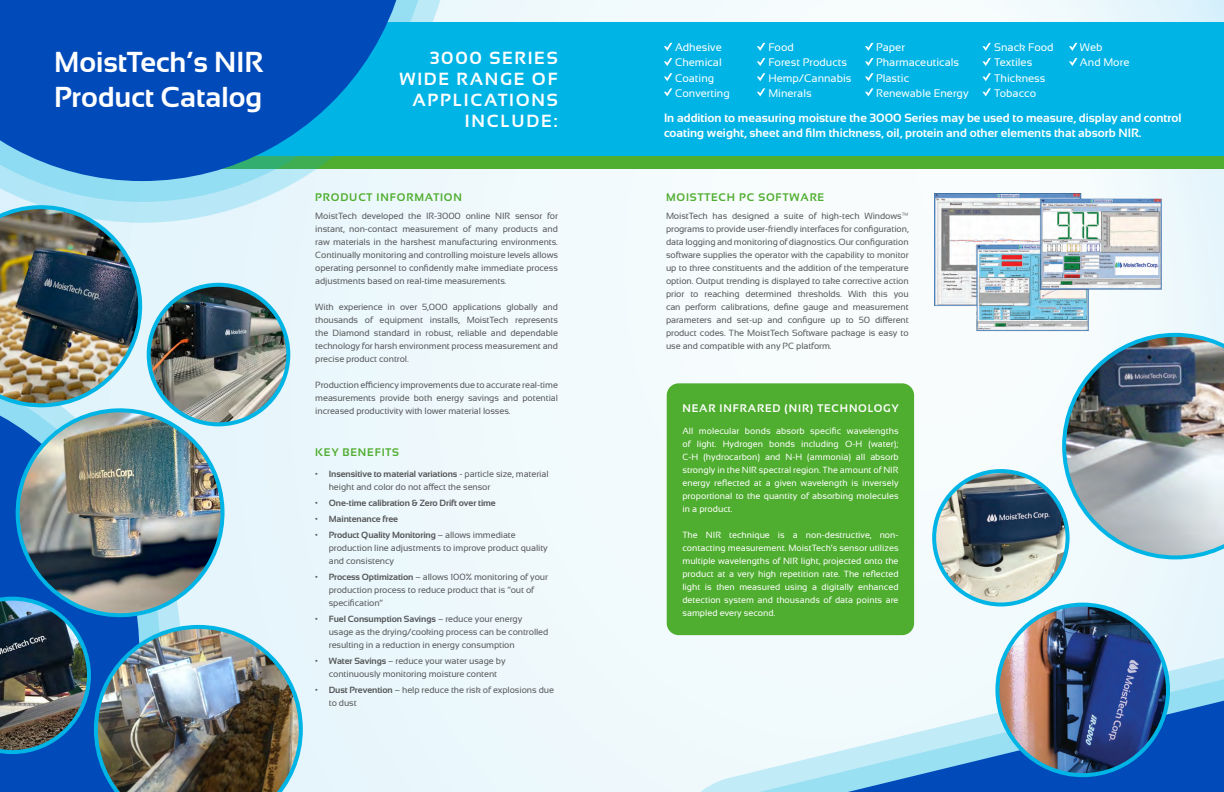
<style>
.page{position:relative;width:1224px;height:792px;background:#f0f9fc}
.page>*{position:absolute;margin:0;border:0;box-sizing:border-box;transform-origin:0 0}
.t1{font:700 28.9px/34.6px "Sansation";color:#fff}
.t2{font:700 17.6px/21.1px "Sansation";letter-spacing:.1em;color:#fff;text-align:right}
.t3{font:700 12.1px/15.4px "Sansation";color:#fff}
.t4{font:11px/15.3px "Sansation";color:#fff}
.t5{font:700 11px "Sansation";letter-spacing:.075em;color:#4fad2f}
.t6{font:700 11px "Sansation";letter-spacing:.075em;color:#fff}
.t7{font:9px/13px "Sansation";letter-spacing:-.01em;color:#57585a}
.t8{font:9px/13px "Sansation";color:#fff;text-align:justify}
.t9{font:700 9px "Sansation";letter-spacing:-.01em;color:#57585a}
.s1{font-weight:700}
</style>
<div class="page">
<svg style="left:1167px;top:649px;width:57px;height:21px"></svg>
<svg style="left:701px;top:670px;width:523px;height:122px"></svg>
<svg style="left:712px;top:691px;width:512px;height:101px"></svg>
<svg style="left:0;top:409px;width:16px;height:188px;background:#0852bd"></svg>
<div style="left:667px;top:383px;width:247px;height:252px;background:#4fad2f;border-radius:12px"></div>
<div style="left:154px;top:22px;width:1070px;height:141px;background:#00b5e6"></div>
<div style="left:104px;top:156px;width:1120px;height:13px;background:#4fad2f"></div>
<svg style="left:0;top:0;width:440px;height:223px;fill:#e7f6fc"></svg>
<svg style="left:0;top:0;width:432px;height:202px"></svg>
<svg style="left:0;top:0;width:411px;height:181px;fill:#004aba"></svg>
<img style="left:16px;top:408px;width:208px;height:189px">
<img style="left:0;top:205px;width:142px;height:204px">
<img style="left:150px;top:285px;width:138px;height:139px">
<div style="left:147px;top:283px;width:143px;height:143px;border:4px solid #00b5e6;border-radius:50%"></div>
<img style="left:0;top:597px;width:303px;height:195px">
<svg style="left:664px;top:88px;width:8px;height:8px"></svg>
<svg style="left:664px;top:73px;width:8px;height:8px"></svg>
<svg style="left:664px;top:58px;width:8px;height:8px"></svg>
<svg style="left:664px;top:43px;width:8px;height:8px"></svg>
<svg style="left:757px;top:88px;width:8px;height:8px"></svg>
<svg style="left:757px;top:73px;width:8px;height:8px"></svg>
<svg style="left:757px;top:58px;width:8px;height:8px"></svg>
<svg style="left:757px;top:43px;width:8px;height:8px"></svg>
<svg style="left:865px;top:73px;width:9px;height:8px"></svg>
<svg style="left:865px;top:88px;width:9px;height:8px"></svg>
<svg style="left:865px;top:58px;width:9px;height:8px"></svg>
<svg style="left:865px;top:43px;width:9px;height:8px"></svg>
<svg style="left:982px;top:88px;width:9px;height:8px"></svg>
<svg style="left:982px;top:73px;width:9px;height:8px"></svg>
<svg style="left:982px;top:58px;width:9px;height:8px"></svg>
<svg style="left:982px;top:43px;width:9px;height:8px"></svg>
<svg style="left:1069px;top:58px;width:9px;height:8px"></svg>
<svg style="left:1069px;top:43px;width:9px;height:8px"></svg>
<img style="left:935px;top:193px;width:227px;height:138px">
<img style="left:997px;top:605px;width:170px;height:170px">
<div style="left:995px;top:603px;width:175px;height:174px;border:4px solid #00b5e6;border-radius:50%"></div>
<img style="left:934px;top:471px;width:134px;height:133px;border-radius:67px">
<div style="left:932px;top:469px;width:138px;height:137px;border:4px solid #00b5e6;border-radius:50%"></div>
<img style="left:1062px;top:333px;width:162px;height:226px">
<h1 class="t1" style="left:54px;top:45px;width:211px">MoistTech’s NIR<br>Product Catalog</h1>
<h2 class="t2" style="left:399px;top:47px;width:160px">3000 SERIES<br>WIDE RANGE OF<br>APPLICATIONS<br>INCLUDE:</h2>
<p class="t5" style="left:315px;top:191px;width:148px">PRODUCT INFORMATION</p>
<p class="t7" style="left:315px;top:209px;width:244px;text-align:justify">MoistTech developed the IR-3000 online NIR sensor for instant, non-contact measurement of many products and raw materials in the harshest manufacturing environments.<br>Continually monitoring and controlling moisture levels allows operating personnel to confidently make immediate process adjustments based on real-time measurements.</p>
<p class="t7" style="left:315px;top:300px;width:244px;text-align:justify">With experience in over 5,000 applications globally and thousands of equipment installs, MoistTech represents the Diamond standard in robust, reliable and dependable technology for harsh environment process measurement and precise product control.</p>
<p class="t7" style="left:315px;top:378px;width:244px;text-align:justify">Production efficiency improvements due to accurate real-time measurements provide both energy savings and potential increased productivity with lower material losses.</p>
<p class="t5" style="left:315px;top:446px;width:85px">KEY BENEFITS</p>
<p class="t7" style="left:329px;top:467px;width:221px;text-indent:-14px"><span class="s1">• Insensitive to material variations</span> - particle size, material height and color do not affect the sensor</p>
<p class="t9" style="left:315px;top:498px;width:182px">• One-time calibration &amp; Zero Drift over time</p>
<p class="t9" style="left:315px;top:514px;width:84px">• Maintenance free</p>
<p class="t7" style="left:329px;top:528px;width:221px;text-indent:-14px"><span class="s1">• Product Quality Monitoring</span> – allows immediate production line adjustments to improve product quality and consistency</p>
<p class="t7" style="left:329px;top:570px;width:221px;text-indent:-14px"><span class="s1">• Process Optimization</span> – allows 100% monitoring of your production process to reduce product that is “out of specification”</p>
<p class="t7" style="left:329px;top:612px;width:221px;text-indent:-14px"><span class="s1">• Fuel Consumption Savings</span> – reduce your energy usage as the drying/cooking process can be controlled resulting in a reduction in energy consumption</p>
<p class="t7" style="left:315px;top:654px;width:192px;text-align:center"><span class="s1">• Water Savings</span> – reduce your water usage by continuously monitoring moisture content</p>
<p class="t7" style="left:329px;top:683px;width:227px;text-indent:-14px"><span class="s1">• Dust Prevention</span> – help reduce the risk of explosions due to dust</p>
<p class="t4" style="left:675px;top:39px;width:56px">Adhesive<br>Chemical<br>Coating<br>Converting</p>
<p class="t4" style="left:768px;top:39px;width:85px">Food<br>Forest Products<br>Hemp/Cannabis<br>Minerals</p>
<p class="t4" style="left:876px;top:39px;width:94px">Paper<br>Pharmaceuticals<br>Plastic<br>Renewable Energy</p>
<p class="t4" style="left:994px;top:39px;width:61px">Snack Food<br>Textiles<br>Thickness<br>Tobacco</p>
<p class="t4" style="left:1080px;top:39px;width:51px">Web<br>And More</p>
<h3 class="t3" style="left:664px;top:110px;width:519px">In addition to measuring moisture the 3000 Series may be used to measure, display and control coating weight, sheet and film thickness, oil, protein and other elements that absorb NIR.</h3>
<p class="t5" style="left:666px;top:191px;width:160px">MOISTTECH PC SOFTWARE</p>
<p class="t7" style="left:666px;top:209px;width:244px;text-align:justify">MoistTech has designed a suite of high-tech Windows™ programs to provide user-friendly interfaces for configuration, data logging and monitoring of diagnostics. Our configuration software supplies the operator with the capability to monitor up to three constituents and the addition of the temperature option. Output trending is displayed to take corrective action prior to reaching determined thresholds. With this you can perform calibrations, define gauge and measurement parameters and set-up and configure up to 50 different product codes. The MoistTech Software package is easy to use and compatible with any PC platform.</p>
<p class="t6" style="left:682px;top:403px;width:218px">NEAR INFRARED (NIR) TECHNOLOGY</p>
<p class="t8" style="left:682px;top:425px;width:218px">All molecular bonds absorb specific wavelengths of light. Hydrogen bonds including O-H (water); C-H (hydrocarbon) and N-H (ammonia) all absorb strongly in the NIR spectral region. The amount of NIR energy reflected at a given wavelength is inversely proportional to the quantity of absorbing molecules in a product.</p>
<p class="t8" style="left:682px;top:529px;width:218px">The NIR technique is a non-destructive, non&shy;contacting measurement. MoistTech’s sensor utilizes multiple wavelengths of NIR light, projected onto the product at a very high repetition rate. The reflected light is then measured using a digitally enhanced detection system and thousands of data points are sampled every second.</p>
</div>
